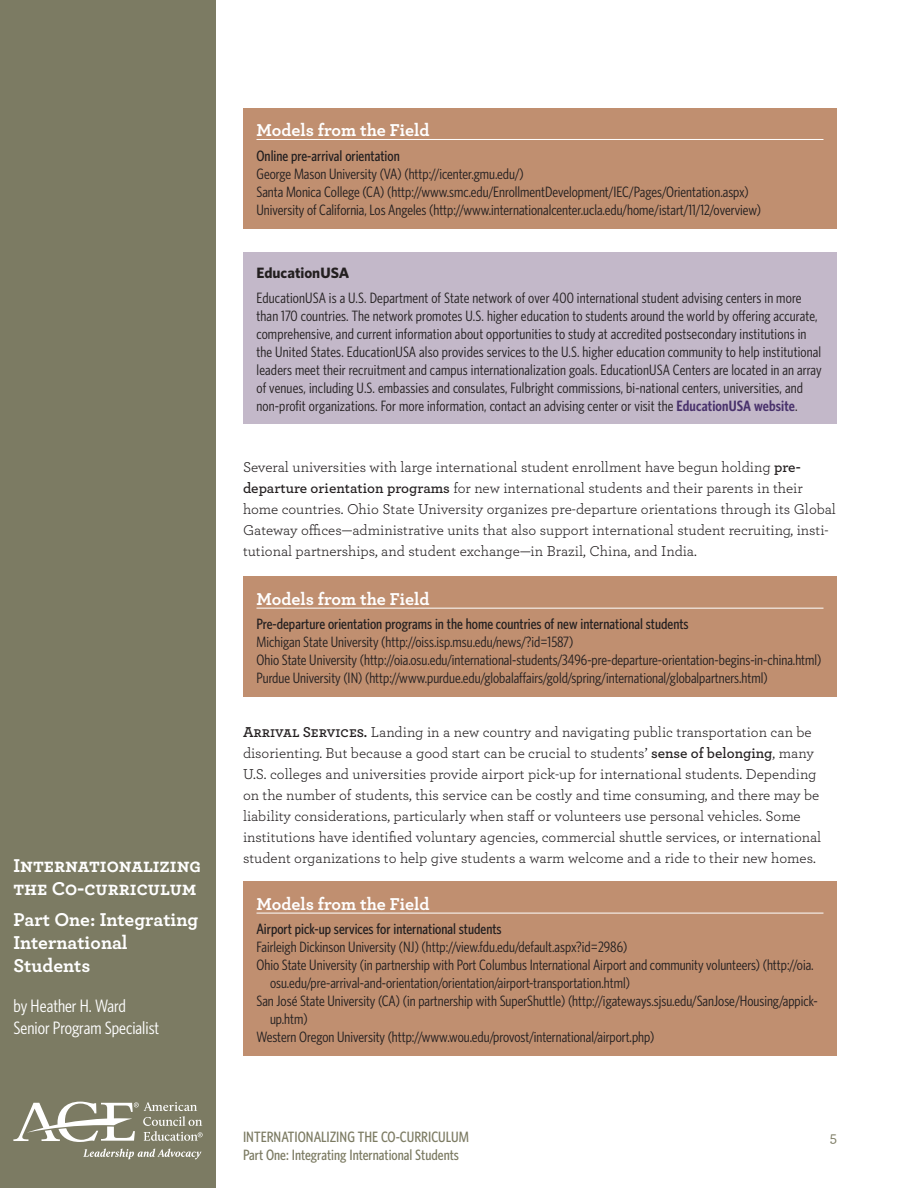
<style>
.page{position:relative;width:918px;height:1188px;background:#fff}
.page>*{position:absolute;margin:0;border:0;box-sizing:border-box;transform-origin:0 0}
.t1{font:700 19.5px/23.4px "Archer";color:#fff}
.t2{font:700 18px "Archer";letter-spacing:-.01em;color:#fff}
.t3{font:18px/22.5px "Whitney Condensed";color:#fff}
.t4{font:15px/18px "Whitney Condensed";color:#231f20}
.t5{font:15px/21px "Archer";color:#231f20}
.t6{font:500 15px "Whitney Condensed";color:#231f20}
.t7{font:500 15px "Whitney Condensed";color:#7c7b63}
.t8{font:700 15px "Whitney";color:#231f20}
.t9{font:500 15px "Archer";color:#7c7b63}
.s1{font-weight:600;color:#49326c}
.s2{font-weight:600}
</style>
<div class="page">
<div style="left:0;top:0;width:216px;height:1188px;background:#7c7b63"></div>
<svg style="left:83px;top:1148px;width:118px;height:12px"></svg>
<svg style="left:13px;top:1102px;width:190px;height:40px"></svg>
<div style="left:243px;top:108px;width:594px;height:120px;background:#c08f70"></div>
<hr style="left:256px;top:139px;width:568px;height:1px;background:#fff">
<div style="left:243px;top:252px;width:594px;height:172px;background:#c3b8c9"></div>
<div style="left:243px;top:577px;width:594px;height:120px;background:#c08f70"></div>
<hr style="left:256px;top:608px;width:568px;height:1px;background:#fff">
<div style="left:243px;top:882px;width:594px;height:174px;background:#c08f70"></div>
<hr style="left:256px;top:913px;width:568px;height:1px;background:#fff">
<h1 class="t1" style="left:13px;top:853px;width:189px">Internationalizing the Co-curriculum</h1>
<h1 class="t1" style="left:13px;top:906px;width:186px">Part One: Integrating<br>International<br>Students</h1>
<p class="t3" style="left:14px;top:994px;width:147px">by Heather H. Ward<br>Senior Program Specialist</p>
<p class="t2" style="left:256px;top:116px;width:175px">Models from the Field</p>
<p class="t6" style="left:256px;top:146px;width:145px">Online pre-arrival orientation</p>
<p class="t4" style="left:256px;top:164px;width:506px">George Mason University (VA) (http://icenter.gmu.edu/)<br>Santa Monica College (CA) (http://www.smc.edu/EnrollmentDevelopment/IEC/Pages/Orientation.aspx)<br>University of California, Los Angeles (http://www.internationalcenter.ucla.edu/home/istart/11/12/overview)</p>
<p class="t8" style="left:256px;top:263px;width:94px">EducationUSA</p>
<p class="t4" style="left:256px;top:288px;width:567px">EducationUSA is a U.S. Department of State network of over 400 international student advising centers in more than 170 countries. The network promotes U.S. higher education to students around the world by offering accurate, comprehensive, and current information about opportunities to study at accredited postsecondary institutions in the United States. EducationUSA also provides services to the U.S. higher education community to help institutional leaders meet their recruitment and campus internationalization goals. EducationUSA Centers are located in an array of venues, including U.S. embassies and consulates, Fulbright commissions, bi-national centers, universities, and non-profit organizations. For more information, contact an advising center or visit the <span class="s1">EducationUSA website</span>.</p>
<p class="t5" style="left:243px;top:456px;width:595px">Several universities with large international student enrollment have begun holding <span class="s2">pre&shy;departure orientation programs</span> for new international students and their parents in their home countries. Ohio State University organizes pre-departure orientations through its Global Gateway offices—administrative units that also support international student recruiting, insti&shy;tutional partnerships, and student exchange—in Brazil, China, and India.</p>
<p class="t2" style="left:256px;top:584px;width:175px">Models from the Field</p>
<p class="t6" style="left:256px;top:615px;width:434px">Pre-departure orientation programs in the home countries of new international students</p>
<p class="t4" style="left:256px;top:633px;width:566px">Michigan State University (http://oiss.isp.msu.edu/news/?id=1587)<br>Ohio State University (http://oia.osu.edu/international-students/3496-pre-departure-orientation-begins-in-china.html)<br>Purdue University (IN) (http://www.purdue.edu/globalaffairs/gold/spring/international/globalpartners.html)</p>
<p class="t5" style="left:243px;top:721px;width:580px"><span class="s2">Arrival Services.</span> Landing in a new country and navigating public transportation can be disorienting. But because a good start can be crucial to students’ <span class="s2">sense of belonging</span>, many U.S. colleges and universities provide airport pick-up for international students. Depending on the number of students, this service can be costly and time consuming, and there may be liability considerations, particularly when staff or volunteers use personal vehicles. Some institutions have identified voluntary agencies, commercial shuttle services, or international student organizations to help give students a warm welcome and a ride to their new homes.</p>
<p class="t2" style="left:256px;top:889px;width:175px">Models from the Field</p>
<p class="t6" style="left:256px;top:920px;width:247px">Airport pick-up services for international students</p>
<p class="t4" style="left:256px;top:938px;width:372px">Fairleigh Dickinson University (NJ) (http://view.fdu.edu/default.aspx?id=2986)</p>
<p class="t4" style="left:256px;top:956px;width:559px">Ohio State University (in partnership with Port Columbus International Airport and community volunteers) (http://oia.</p>
<p class="t4" style="left:270px;top:974px;width:361px">osu.edu/pre-arrival-and-orientation/orientation/airport-transportation.html)</p>
<p class="t4" style="left:256px;top:992px;width:563px">San José State University (CA) (in partnership with SuperShuttle) (http://igateways.sjsu.edu/SanJose/Housing/appick-</p>
<p class="t4" style="left:270px;top:1010px;width:39px">up.htm)</p>
<p class="t4" style="left:257px;top:1028px;width:399px">Western Oregon University (http://www.wou.edu/provost/international/airport.php)</p>
<p class="t7" style="left:243px;top:1127px;width:227px">INTERNATIONALIZING THE CO-CURRICULUM</p>
<p class="t9" style="left:830px;top:1126px;width:9px">5</p>
<p class="t7" style="left:243px;top:1145px;width:217px">Part One: Integrating International Students</p>
</div>
